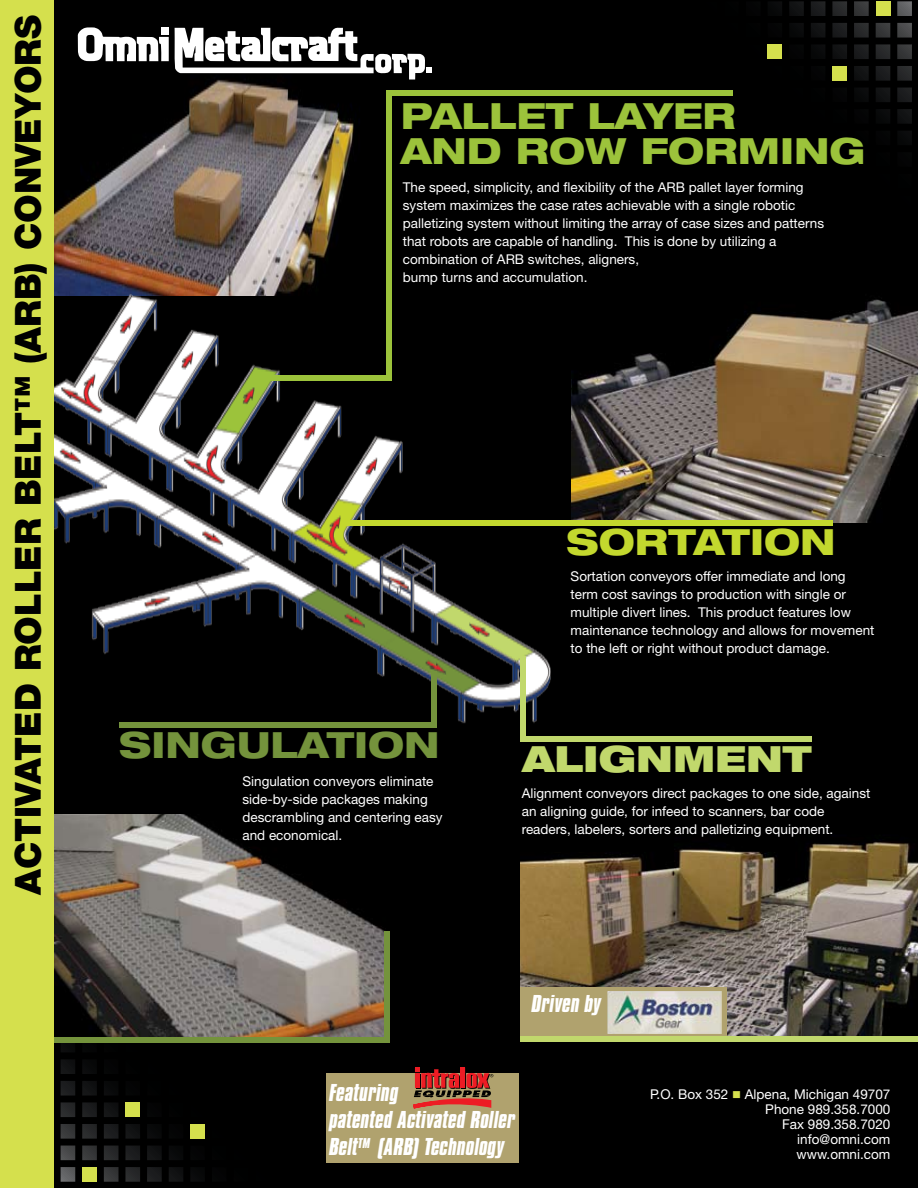
<style>
.page{position:relative;width:918px;height:1188px;background:#fff}
.page>*{position:absolute;margin:0;border:0;box-sizing:border-box;transform-origin:0 0}
.t1{font:800 expanded 36.15px/34.5px "Helvetica Neue";color:#9cc33b}
.t2{font:800 expanded 36.15px "Helvetica Neue";color:#74933c}
.t3{font:800 expanded 36.15px "Helvetica Neue";color:#c3d82e}
.t4{font:900 expanded 36.15px "Helvetica Neue";color:#c1d86c}
.t5{font:900 36px "Helvetica Neue";color:#000}
.t6{font:italic 700 21px/27px "Compacta BT";letter-spacing:.01em;color:#fff}
.t7{font:13.5px/18px "Helvetica Neue";color:#fff}
.s1{color:#d5e04d}
</style>
<div class="page">
<div style="left:7px;top:0;width:911px;height:1188px;background:#000"></div>
<svg style="left:770px;top:1px;width:142px;height:142px"></svg>
<svg style="left:874px;top:1px;width:18px;height:16px"></svg>
<div style="left:876px;top:1px;width:14px;height:15px;background:#d5e04d"></div>
<svg style="left:767px;top:43px;width:17px;height:17px"></svg>
<div style="left:768px;top:44px;width:14px;height:15px;background:#d5e04d"></div>
<div style="left:830px;top:65px;width:19px;height:16px;background:#000"></div>
<div style="left:832px;top:66px;width:15px;height:15px;background:#d5e04d"></div>
<svg style="left:61px;top:1043px;width:141px;height:139px"></svg>
<div style="left:81px;top:1166px;width:18px;height:17px;background:#000"></div>
<div style="left:82px;top:1167px;width:15px;height:15px;background:#d5e04d"></div>
<div style="left:189px;top:1123px;width:18px;height:17px;background:#000"></div>
<div style="left:190px;top:1124px;width:15px;height:15px;background:#d5e04d"></div>
<svg style="left:124px;top:1102px;width:18px;height:16px"></svg>
<div style="left:126px;top:1102px;width:14px;height:15px;background:#d5e04d"></div>
<img style="left:520px;top:842px;width:398px;height:194px">
<img style="left:579px;top:299px;width:339px;height:224px">
<img style="left:54px;top:814px;width:331px;height:223px">
<img style="left:54px;top:46px;width:367px;height:236px">
<img style="left:54px;top:282px;width:525px;height:442px">
<div style="left:343px;top:521px;width:490px;height:5px;background:#c3d82e"></div>
<div style="left:520px;top:737px;width:292px;height:5px;background:#c1d86c"></div>
<div style="left:520px;top:656px;width:6px;height:81px;background:#c1d86c"></div>
<div style="left:119px;top:723px;width:318px;height:5px;background:#74933c"></div>
<div style="left:432px;top:672px;width:5px;height:56px;background:#74933c"></div>
<div style="left:326px;top:1073px;width:193px;height:90px;background:#b0a26e"></div>
<svg style="left:413px;top:1068px;width:80px;height:41px"></svg>
<div style="left:520px;top:987px;width:207px;height:52px;background:#b0a26e"></div>
<img style="left:608px;top:991px;width:113px;height:43px">
<div style="left:520px;top:1036px;width:398px;height:6px;background:#c1d86c"></div>
<svg style="left:78px;top:27px;width:354px;height:53px"></svg>
<div style="left:253px;top:376px;width:139px;height:5px;background:#9cc33b"></div>
<div style="left:386px;top:91px;width:6px;height:290px;background:#9cc33b"></div>
<div style="left:386px;top:91px;width:347px;height:5px;background:#9cc33b"></div>
<div style="left:0;top:1037px;width:389px;height:6px;background:#74933c"></div>
<div style="left:0;top:0;width:54px;height:1188px;background:#d5e04d"></div>
<div style="left:384px;top:931px;width:6px;height:112px;background:#74933c"></div>
<h2 class="t5" style="left:7px;top:895px;width:881px;rotate:-90deg">ACTIVATED ROLLER BELT™ (ARB) CONVEYORS</h2>
<h1 class="t1" style="left:401px;top:98px;width:466px">PALLET LAYER<br>AND ROW FORMING</h1>
<p class="t7" style="left:403px;top:178px;width:423px">The speed, simplicity, and flexibility of the ARB pallet layer forming system maximizes the case rates achievable with a single robotic palletizing system without limiting the array of case sizes and patterns that robots are capable of handling. This is done by utilizing a combination of ARB switches, aligners,<br>bump turns and accumulation.</p>
<h1 class="t3" style="left:567px;top:519px;width:271px">SORTATION</h1>
<h1 class="t2" style="left:119px;top:722px;width:322px">SINGULATION</h1>
<p class="t7" style="left:242px;top:772px;width:202px">Singulation conveyors eliminate side-by-side packages making descrambling and centering easy and economical.</p>
<p class="t7" style="left:571px;top:567px;width:305px">Sortation conveyors offer immediate and long term cost savings to production with single or multiple divert lines. This product features low maintenance technology and allows for movement to the left or right without product damage.</p>
<h1 class="t4" style="left:522px;top:735px;width:291px">ALIGNMENT</h1>
<p class="t7" style="left:522px;top:784px;width:350px">Alignment conveyors direct packages to one side, against an aligning guide, for infeed to scanners, bar code readers, labelers, sorters and palletizing equipment.</p>
<h3 class="t6" style="left:532px;top:991px;width:71px">Driven by</h3>
<h3 class="t6" style="left:329px;top:1079px;width:187px">Featuring<br>patented Activated Roller<br>Belt<sup>TM</sup> (ARB) Technology</h3>
<p class="t7" style="left:650px;top:1086px;width:242px;line-height:15px;text-align:right">P.O. Box 352 <span class="s1">■</span> Alpena, Michigan 49707<br>Phone 989.358.7000<br>Fax 989.358.7020<br>info@omni.com<br>www.omni.com</p>
</div>
